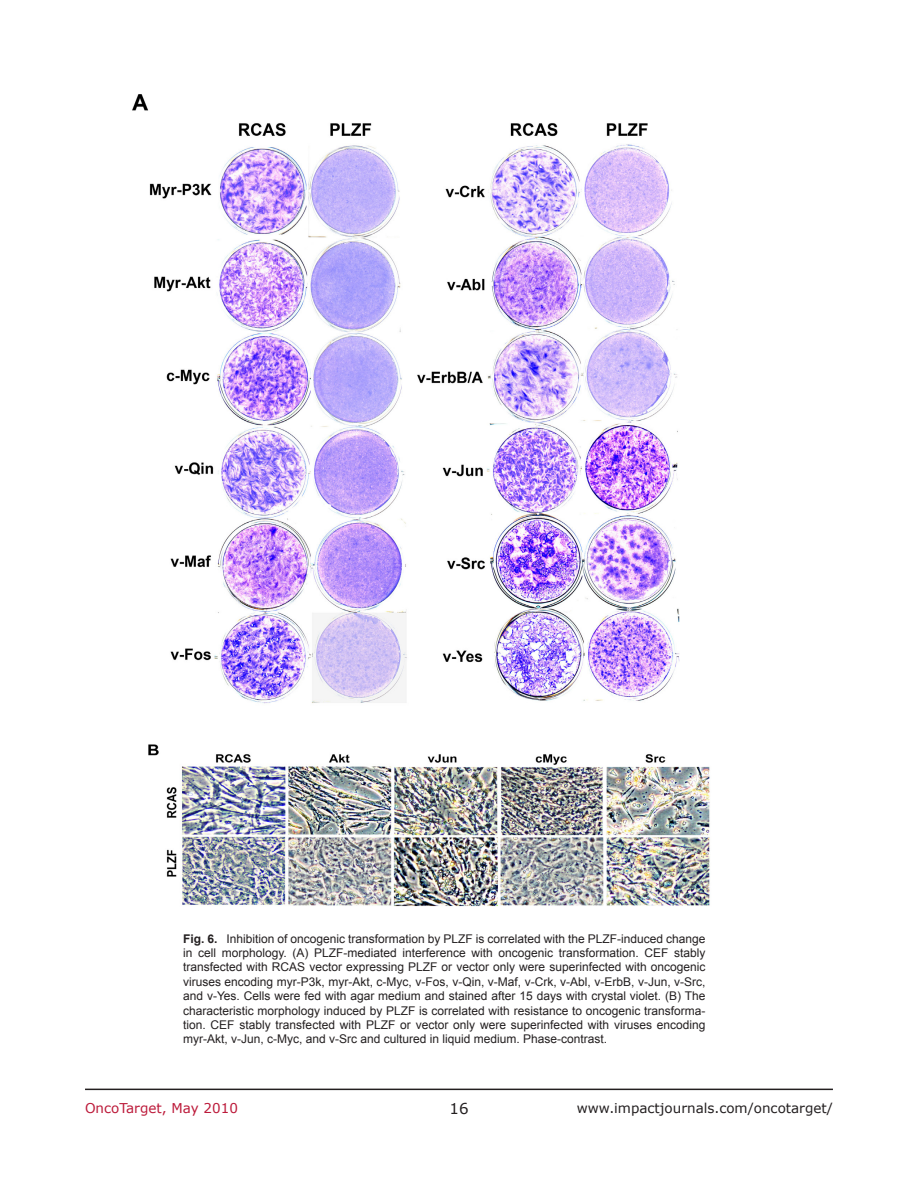
<style>
.page{position:relative;width:918px;height:1188px;background:#fff}
.page>*{position:absolute;margin:0;border:0;box-sizing:border-box;transform-origin:0 0}
.t1{font:15px "Verdana";color:#231f20}
.t2{font:13.5px "Verdana";color:#231f20}
.t3{font:13.5px "Verdana";color:#bc1a3a}
.legend{font:12px/14.4px "Arial";color:#231f20;text-align:justify}
.s1{font-weight:700}
</style>
<div class="page">
<hr style="left:85px;top:1089px;width:748px;height:1px;background:#231f20">
<img style="left:132px;top:94px;width:548px;height:610px">
<img style="left:148px;top:744px;width:562px;height:163px">
<p class="legend" style="left:183px;top:931px;width:524px"><span class="s1">Fig. 6.</span> Inhibition of oncogenic transformation by PLZF is correlated with the PLZF-induced change in cell morphology. (A) PLZF-mediated interference with oncogenic transformation. CEF stably transfected with RCAS vector expressing PLZF or vector only were superinfected with oncogenic viruses encoding myr-P3k, myr-Akt, c-Myc, v-Fos, v-Qin, v-Maf, v-Crk, v-Abl, v-ErbB, v-Jun, v-Src, and v-Yes. Cells were fed with agar medium and stained after 15 days with crystal violet. (B) The characteristic morphology induced by PLZF is correlated with resistance to oncogenic transforma&shy;tion. CEF stably transfected with PLZF or vector only were superinfected with viruses encoding myr-Akt, v-Jun, c-Myc, and v-Src and cultured in liquid medium. Phase-contrast.</p>
<p class="t3" style="left:85px;top:1100px;width:154px">OncoTarget, May 2010</p>
<p class="t1" style="left:450px;top:1099px;width:21px">16</p>
<p class="t2" style="left:577px;top:1100px;width:258px">www.impactjournals.com/oncotarget/</p>
</div>
